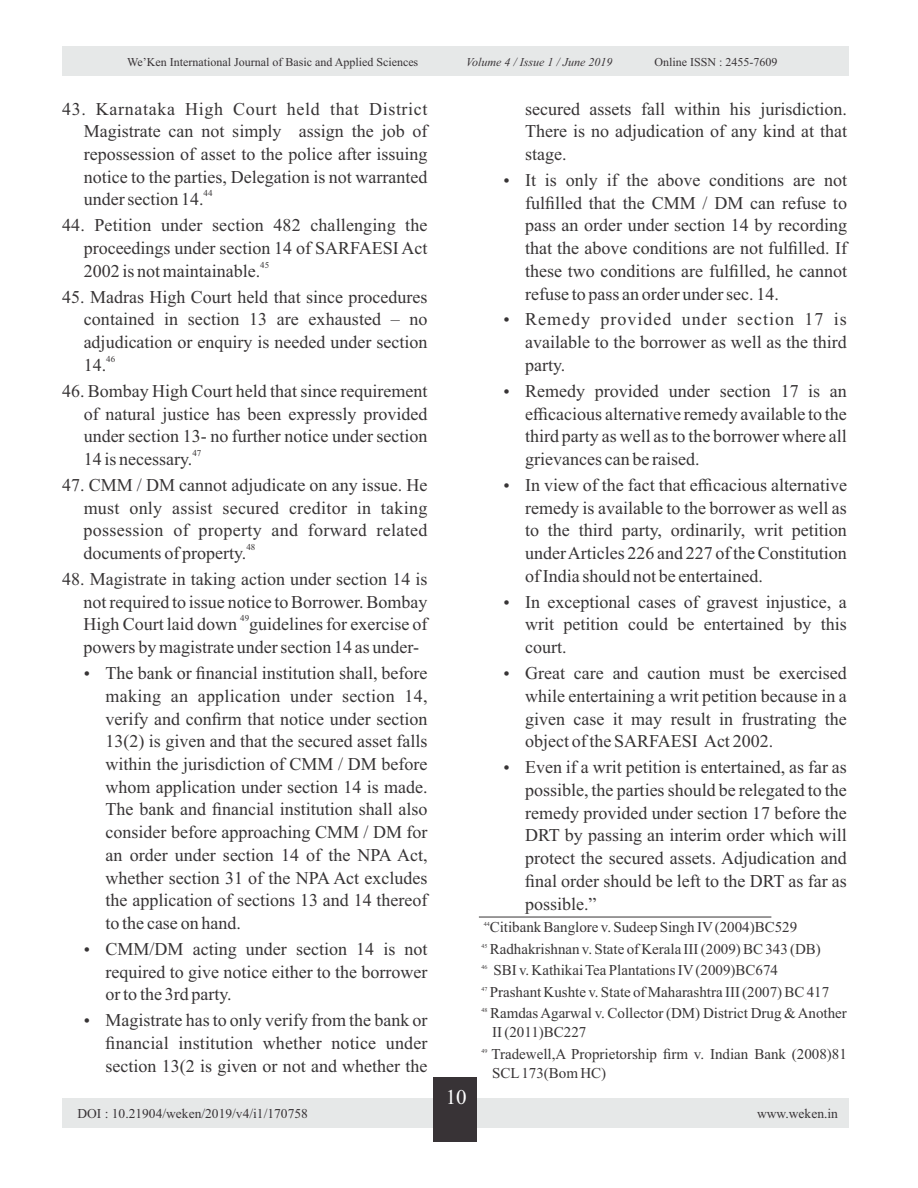
<style>
.page{position:relative;width:918px;height:1188px;background:#fff}
.page>*{position:absolute;margin:0;border:0;box-sizing:border-box;transform-origin:0 0}
.t1{font:21px "Times New Roman";color:#fff}
.t2{font:18px/22.8px "Times New Roman";color:#373435;text-align:justify}
.t3{font:15px/18.9px "Times New Roman";color:#373435}
.t4{font:13.5px "Times New Roman";color:#383336}
.t5{font:12px "Times New Roman";color:#383336}
.t6{font:italic 12px "Times New Roman";color:#383336}
.t7{font:9px "Times New Roman";color:#373435}
.t8{font:6px "Times New Roman";color:#373435}
</style>
<div class="page">
<div style="left:62px;top:46px;width:786px;height:30px;background:#e6e8e8"></div>
<div style="left:62px;top:1099px;width:786px;height:29px;background:#e6e8e8"></div>
<div style="left:434px;top:1077px;width:43px;height:65px;background:#383336"></div>
<hr style="left:479px;top:917px;width:292px;height:1px;background:#373435">
<p class="t5" style="left:127px;top:57px;width:293px">We’Ken International Journal of Basic and Applied Sciences</p>
<p class="t6" style="left:466px;top:57px;width:148px">Volume 4 / Issue 1 / June 2019</p>
<p class="t5" style="left:655px;top:57px;width:124px">Online ISSN : 2455-7609</p>
<p class="t2" style="left:84px;top:99px;width:345px;text-indent:-22px">43. Karnataka High Court held that District Magistrate can not simply assign the job of repossession of asset to the police after issuing notice to the parties, Delegation is not warranted</p>
<p class="t7" style="left:204px;top:190px;width:10px">44</p>
<p class="t2" style="left:84px;top:190px;width:121px">under section 14.</p>
<p class="t2" style="left:62px;top:216px;width:367px;text-align:right">44. Petition under section 482 challenging the proceedings under section 14 of SARFAESI Act</p>
<p class="t7" style="left:260px;top:262px;width:10px">45</p>
<p class="t2" style="left:84px;top:261px;width:178px">2002 is not maintainable.</p>
<p class="t2" style="left:84px;top:287px;width:345px;text-indent:-22px">45. Madras High Court held that since procedures contained in section 13 are exhausted – no adjudication or enquiry is needed under section</p>
<p class="t7" style="left:106px;top:356px;width:10px">46</p>
<p class="t2" style="left:84px;top:355px;width:24px">14.</p>
<p class="t2" style="left:84px;top:381px;width:345px;text-indent:-22px">46. Bombay High Court held that since requirement of natural justice has been expressly provided under section 13- no further notice under section</p>
<p class="t7" style="left:192px;top:450px;width:10px">47</p>
<p class="t2" style="left:84px;top:449px;width:110px">14 is necessary.</p>
<p class="t2" style="left:84px;top:475px;width:345px;text-indent:-22px">47. CMM / DM cannot adjudicate on any issue. He must only assist secured creditor in taking possession of property and forward related</p>
<p class="t7" style="left:246px;top:544px;width:10px">48</p>
<p class="t2" style="left:84px;top:543px;width:164px">documents of property.</p>
<p class="t2" style="left:62px;top:569px;width:367px;text-align:right">48. Magistrate in taking action under section 14 is not required to issue notice to Borrower. Bombay</p>
<p class="t7" style="left:240px;top:615px;width:10px">49</p>
<p class="t2" style="left:84px;top:615px;width:345px">High Court laid down guidelines for exercise of powers by magistrate under section 14 as under-</p>
<p class="t2" style="left:106px;top:663px;width:323px">The bank or financial institution shall, before making an application under section 14, verify and confirm that notice under section 13(2) is given and that the secured asset falls within the jurisdiction of CMM / DM before whom application under section 14 is made.<br>The bank and financial institution shall also consider before approaching CMM / DM for an order under section 14 of the NPA Act, whether section 31 of the NPA Act excludes the application of sections 13 and 14 thereof to the case on hand.</p>
<p class="t2" style="left:106px;top:939px;width:323px">CMM/DM acting under section 14 is not required to give notice either to the borrower or to the 3rd party.</p>
<p class="t2" style="left:106px;top:1011px;width:323px">Magistrate has to only verify from the bank or financial institution whether notice under section 13(2 is given or not and whether the</p>
<p class="t4" style="left:77px;top:1109px;width:232px">DOI : 10.21904/weken/2019/v4/i1/170758</p>
<p class="t1" style="left:446px;top:1090px;width:22px">10</p>
<p class="t2" style="left:525px;top:99px;width:323px">secured assets fall within his jurisdiction.<br>There is no adjudication of any kind at that stage.</p>
<p class="t2" style="left:525px;top:170px;width:323px">It is only if the above conditions are not fulfilled that the CMM / DM can refuse to pass an order under section 14 by recording that the above conditions are not fulfilled. If these two conditions are fulfilled, he cannot refuse to pass an order under sec. 14.</p>
<p class="t2" style="left:525px;top:310px;width:323px">Remedy provided under section 17 is available to the borrower as well as the third party.</p>
<p class="t2" style="left:525px;top:381px;width:323px">Remedy provided under section 17 is an efficacious alternative remedy available to the third party as well as to the borrower where all grievances can be raised.</p>
<p class="t2" style="left:525px;top:475px;width:323px">In view of the fact that efficacious alternative remedy is available to the borrower as well as to the third party, ordinarily, writ petition under Articles 226 and 227 of the Constitution of India should not be entertained.</p>
<p class="t2" style="left:525px;top:592px;width:323px">In exceptional cases of gravest injustice, a writ petition could be entertained by this court.</p>
<p class="t2" style="left:525px;top:663px;width:323px">Great care and caution must be exercised while entertaining a writ petition because in a given case it may result in frustrating the object of the SARFAESI Act 2002.</p>
<p class="t2" style="left:525px;top:758px;width:323px">Even if a writ petition is entertained, as far as possible, the parties should be relegated to the remedy provided under section 17 before the DRT by passing an interim order which will protect the secured assets. Adjudication and final order should be left to the DRT as far as possible.”</p>
<p class="t8" style="left:484px;top:922px;width:7px">44</p>
<p class="t3" style="left:490px;top:919px;width:309px">Citibank Banglore v. Sudeep Singh IV(2004)BC529</p>
<p class="t8" style="left:481px;top:943px;width:7px">45</p>
<p class="t3" style="left:490px;top:941px;width:333px">Radhakrishnan v. State of Kerala III (2009) BC 343 (DB)</p>
<p class="t8" style="left:481px;top:965px;width:7px">46</p>
<p class="t3" style="left:493px;top:962px;width:286px">SBI v. Kathikai Tea Plantations IV(2009)BC674</p>
<p class="t8" style="left:481px;top:987px;width:7px">47</p>
<p class="t3" style="left:490px;top:984px;width:341px">Prashant Kushte v. State of Maharashtra III (2007) BC 417</p>
<p class="t8" style="left:481px;top:1008px;width:7px">48</p>
<p class="t3" style="left:490px;top:1005px;width:358px">Ramdas Agarwal v. Collector (DM) District Drug &amp; Another<br>II (2011)BC227</p>
<p class="t8" style="left:481px;top:1049px;width:7px">49</p>
<p class="t3" style="left:491px;top:1046px;width:357px">Tradewell,A Proprietorship firm v. Indian Bank (2008)81<br>SCL173(Bom HC)</p>
<p class="t4" style="left:757px;top:1109px;width:82px">www.weken.in</p>
</div>
